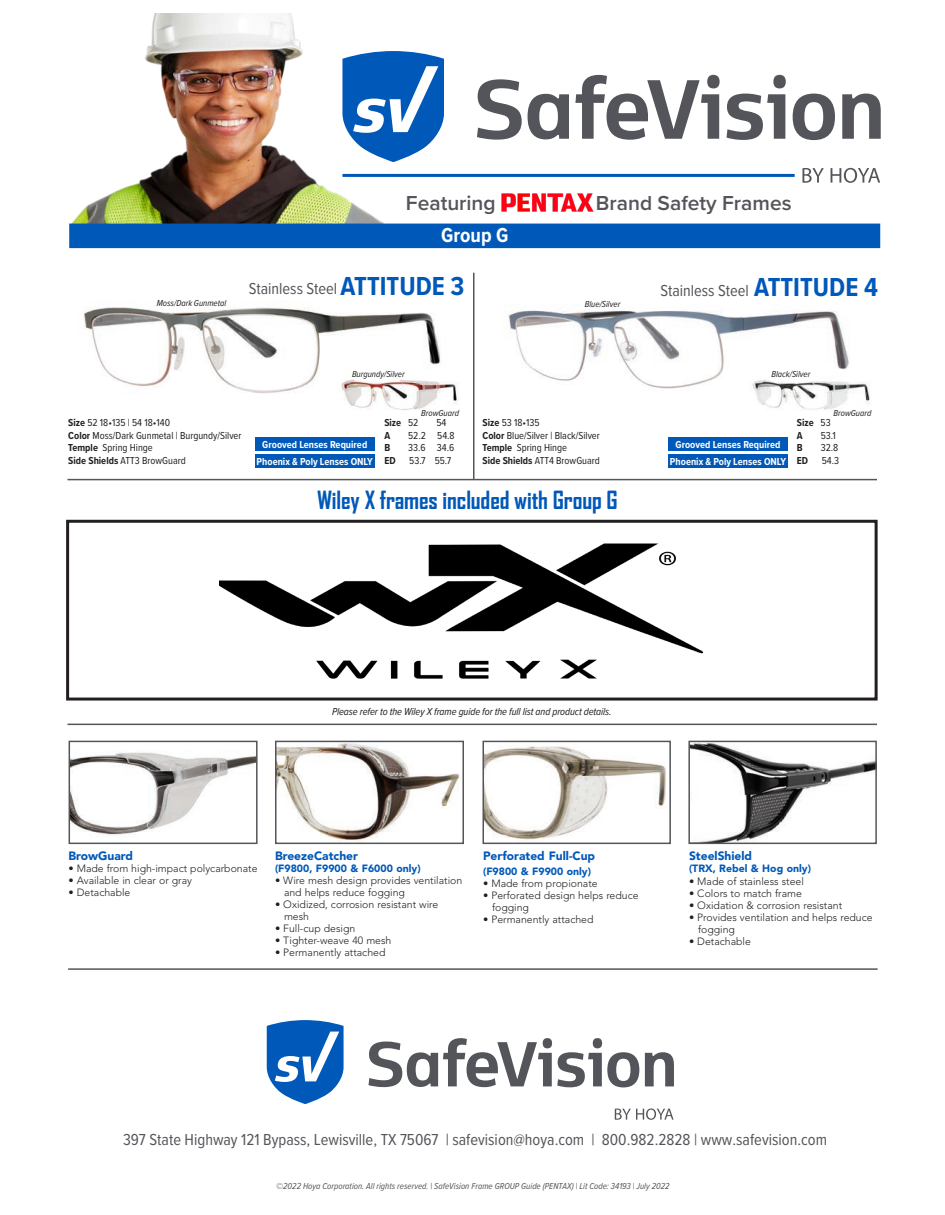
<style>
.page{position:relative;width:945px;height:1215px;background:#fff}
.page>*{position:absolute;margin:0;border:0;box-sizing:border-box;transform-origin:0 0}
.t1{font:700 27px "Proxima Nova Cond";color:#0058b8}
.t2{font:700 24px "Agency FB";letter-spacing:-.005em;color:#0058b8}
.t3{font:600 21px "Proxima Nova";color:#54555a}
.t4{font:700 21px "Proxima Nova Cond";color:#fff}
.t5{font:16.5px "Proxima Nova Cond";color:#54555a}
.t6{font:900 12px "Avenir LT Pro";color:#0058b8}
.t7{font:300 10.5px "Avenir LT Pro";color:#231f20}
.t8{font:10.5px "Proxima Nova Cond";color:#231f20}
.t9{font:700 10.5px "Proxima Nova Cond";color:#fff}
.t10{font:italic 10.5px "Proxima Nova Cond";letter-spacing:-.01em;color:#231f20}
.t11{font:900 10.5px "Avenir LT Pro";color:#0058b8}
.t12{font:700 10.5px "Proxima Nova Cond";color:#231f20}
.t13{font:italic 9px "Proxima Nova Cond";color:#54555a}
.t14{font:italic 9px "Proxima Nova Cond";color:#231f20}
.s1{font-weight:700}
.s2{font-weight:400}
</style>
<div class="page">
<svg style="left:477px;top:79px;width:45px;height:61px"></svg>
<svg style="left:528px;top:94px;width:41px;height:45px"></svg>
<svg style="left:793px;top:94px;width:42px;height:46px"></svg>
<svg style="left:842px;top:94px;width:39px;height:45px"></svg>
<svg style="left:727px;top:94px;width:58px;height:46px"></svg>
<div style="left:773px;top:75px;width:13px;height:13px;background:#54555a;border-radius:50%"></div>
<svg style="left:575px;top:75px;width:144px;height:65px"></svg>
<svg style="left:802px;top:168px;width:22px;height:15px"></svg>
<svg style="left:831px;top:168px;width:49px;height:15px"></svg>
<hr style="left:342px;top:174px;width:453px;height:3px;background:#0058b8">
<img style="left:501px;top:193px;width:92px;height:19px">
<img style="left:69px;top:14px;width:403px;height:210px">
<div style="left:70px;top:224px;width:810px;height:23px;background:#0058b8"></div>
<div style="left:69px;top:224px;width:811px;height:24px;border:2px solid #0058b8"></div>
<hr style="left:68px;top:724px;width:809px;height:1px;background:#54555a">
<hr style="left:68px;top:968px;width:810px;height:2px;background:#54555a">
<img style="left:508px;top:310px;width:341px;height:79px">
<img style="left:745px;top:370px;width:125px;height:40px">
<div style="left:668px;top:454px;width:120px;height:14px;background:#0058b8"></div>
<img style="left:84px;top:307px;width:357px;height:87px">
<img style="left:332px;top:370px;width:127px;height:40px">
<div style="left:255px;top:454px;width:120px;height:14px;background:#0058b8"></div>
<hr style="left:473px;top:273px;width:2px;height:207px;background:#54555a">
<svg style="left:645px;top:1052px;width:29px;height:34px"></svg>
<svg style="left:267px;top:1020px;width:77px;height:84px"></svg>
<svg style="left:368px;top:1038px;width:271px;height:49px"></svg>
<svg style="left:615px;top:1108px;width:59px;height:12px"></svg>
<div style="left:255px;top:437px;width:120px;height:14px;background:#0058b8"></div>
<div style="left:668px;top:437px;width:120px;height:14px;background:#0058b8"></div>
<img style="left:219px;top:543px;width:485px;height:136px">
<div style="left:66px;top:520px;width:812px;height:181px;border:3px solid #231f20"></div>
<hr style="left:68px;top:479px;width:809px;height:1px;background:#54555a">
<img style="left:72px;top:752px;width:183px;height:83px">
<div style="left:69px;top:741px;width:189px;height:103px;border:2px solid #54555a"></div>
<img style="left:691px;top:744px;width:183px;height:97px">
<div style="left:688px;top:741px;width:189px;height:103px;border:2px solid #54555a"></div>
<img style="left:278px;top:744px;width:182px;height:97px">
<div style="left:275px;top:741px;width:189px;height:103px;border:2px solid #54555a"></div>
<img style="left:486px;top:746px;width:180px;height:94px">
<div style="left:483px;top:741px;width:188px;height:103px;border:2px solid #54555a"></div>
<p class="t14" style="left:157px;top:296px;width:71px">Moss/Dark Gunmetal</p>
<p class="t3" style="left:406px;top:188px;width:91px">Featuring</p>
<p class="t3" style="left:596px;top:188px;width:197px">Brand Safety Frames</p>
<p class="t4" style="left:441px;top:219px;width:69px">Group G</p>
<p class="t1" style="left:754px;top:267px;width:125px">ATTITUDE 4</p>
<p class="t1" style="left:341px;top:266px;width:125px">ATTITUDE 3</p>
<p class="t5" style="left:249px;top:277px;width:90px">Stainless Steel</p>
<p class="t5" style="left:661px;top:278px;width:90px">Stainless Steel</p>
<p class="t14" style="left:585px;top:297px;width:37px">Blue/Silver</p>
<p class="t14" style="left:352px;top:368px;width:54px">Burgundy/Silver</p>
<p class="t14" style="left:421px;top:406px;width:39px">BrowGuard</p>
<p class="t14" style="left:771px;top:368px;width:40px">Black/Silver</p>
<p class="t14" style="left:834px;top:406px;width:39px">BrowGuard</p>
<p class="t8" style="left:68px;top:415px;width:103px"><span class="s1">Size</span> 52 18•135 | 54 18•140</p>
<p class="t8" style="left:68px;top:428px;width:175px"><span class="s1">Color</span> Moss/Dark Gunmetal | Burgundy/Silver</p>
<p class="t8" style="left:68px;top:440px;width:86px"><span class="s1">Temple</span> Spring Hinge</p>
<p class="t8" style="left:68px;top:453px;width:119px"><span class="s1">Side Shields</span> ATT3 BrowGuard</p>
<p class="t12" style="left:384px;top:415px;width:35px">Size <span class="s2">52</span></p>
<p class="t8" style="left:436px;top:415px;width:12px">54</p>
<p class="t12" style="left:384px;top:427px;width:7px">A</p>
<p class="t8" style="left:408px;top:427px;width:48px">52.2 54.8</p>
<p class="t12" style="left:384px;top:440px;width:7px">B</p>
<p class="t8" style="left:408px;top:440px;width:48px">33.6 34.6</p>
<p class="t12" style="left:384px;top:453px;width:13px">ED</p>
<p class="t8" style="left:409px;top:453px;width:44px">53.7 55.7</p>
<p class="t8" style="left:483px;top:415px;width:59px"><span class="s1">Size</span> 53 18•135</p>
<p class="t8" style="left:483px;top:428px;width:119px"><span class="s1">Color</span> Blue/Silver | Black/Silver</p>
<p class="t8" style="left:483px;top:440px;width:86px"><span class="s1">Temple</span> Spring Hinge</p>
<p class="t8" style="left:483px;top:453px;width:119px"><span class="s1">Side Shields</span> ATT4 BrowGuard</p>
<p class="t9" style="left:262px;top:437px;width:106px">Grooved Lenses Required</p>
<p class="t9" style="left:676px;top:437px;width:106px">Grooved Lenses Required</p>
<p class="t9" style="left:257px;top:454px;width:118px">Phoenix &amp; Poly Lenses ONLY</p>
<p class="t9" style="left:670px;top:454px;width:118px">Phoenix &amp; Poly Lenses ONLY</p>
<p class="t2" style="left:317px;top:485px;width:302px">Wiley X frames included with Group G</p>
<p class="t12" style="left:797px;top:415px;width:35px">Size <span class="s2">53</span></p>
<p class="t12" style="left:797px;top:428px;width:7px">A</p>
<p class="t8" style="left:821px;top:428px;width:17px">53.1</p>
<p class="t12" style="left:797px;top:440px;width:7px">B</p>
<p class="t8" style="left:821px;top:440px;width:19px">32.8</p>
<p class="t12" style="left:797px;top:453px;width:13px">ED</p>
<p class="t8" style="left:822px;top:453px;width:19px">54.3</p>
<p class="t10" style="left:332px;top:704px;width:281px">Please refer to the Wiley X frame guide for the full list and product details.</p>
<p class="t6" style="left:69px;top:848px;width:66px">BrowGuard</p>
<p class="t7" style="left:69px;top:862px;width:191px">• Made from high-impact polycarbonate</p>
<p class="t7" style="left:69px;top:874px;width:125px">• Available in clear or gray</p>
<p class="t7" style="left:69px;top:886px;width:63px">• Detachable</p>
<p class="t6" style="left:275px;top:848px;width:85px">BreezeCatcher</p>
<p class="t11" style="left:275px;top:862px;width:147px">(F9800, F9900 &amp; F6000 only)</p>
<p class="t7" style="left:275px;top:874px;width:189px">• Wire mesh design provides ventilation</p>
<p class="t7" style="left:284px;top:886px;width:123px">and helps reduce fogging</p>
<p class="t7" style="left:275px;top:898px;width:165px">• Oxidized, corrosion resistant wire</p>
<p class="t7" style="left:284px;top:910px;width:27px">mesh</p>
<p class="t7" style="left:275px;top:922px;width:82px">• Full-cup design</p>
<p class="t7" style="left:275px;top:934px;width:118px">• Tighter-weave 40 mesh</p>
<p class="t7" style="left:275px;top:946px;width:112px">• Permanently attached</p>
<p class="t6" style="left:483px;top:848px;width:114px">Perforated Full-Cup</p>
<p class="t11" style="left:483px;top:865px;width:110px">(F9800 &amp; F9900 only)</p>
<p class="t7" style="left:483px;top:877px;width:116px">• Made from propionate</p>
<p class="t7" style="left:483px;top:889px;width:157px">• Perforated design helps reduce</p>
<p class="t7" style="left:492px;top:901px;width:38px">fogging</p>
<p class="t7" style="left:483px;top:913px;width:112px">• Permanently attached</p>
<p class="t6" style="left:689px;top:848px;width:65px">SteelShield</p>
<p class="t11" style="left:689px;top:862px;width:123px">(TRX, Rebel &amp; Hog only)</p>
<p class="t7" style="left:689px;top:875px;width:116px">• Made of stainless steel</p>
<p class="t7" style="left:689px;top:887px;width:114px">• Colors to match frame</p>
<p class="t7" style="left:689px;top:899px;width:155px">• Oxidation &amp; corrosion resistant</p>
<p class="t7" style="left:689px;top:911px;width:185px">• Provides ventilation and helps reduce</p>
<p class="t7" style="left:698px;top:923px;width:38px">fogging</p>
<p class="t7" style="left:689px;top:935px;width:63px">• Detachable</p>
<p class="t5" style="left:123px;top:1127px;width:706px">397 State Highway 121 Bypass, Lewisville, TX 75067 | safevision@hoya.com | 800.982.2828 | www.safevision.com</p>
<p class="t13" style="left:276px;top:1179px;width:395px">©2022 Hoya Corporation. All rights reserved. | SafeVision Frame GROUP Guide (PENTAX) | Lit Code: 34193 | July 2022</p>
</div>
